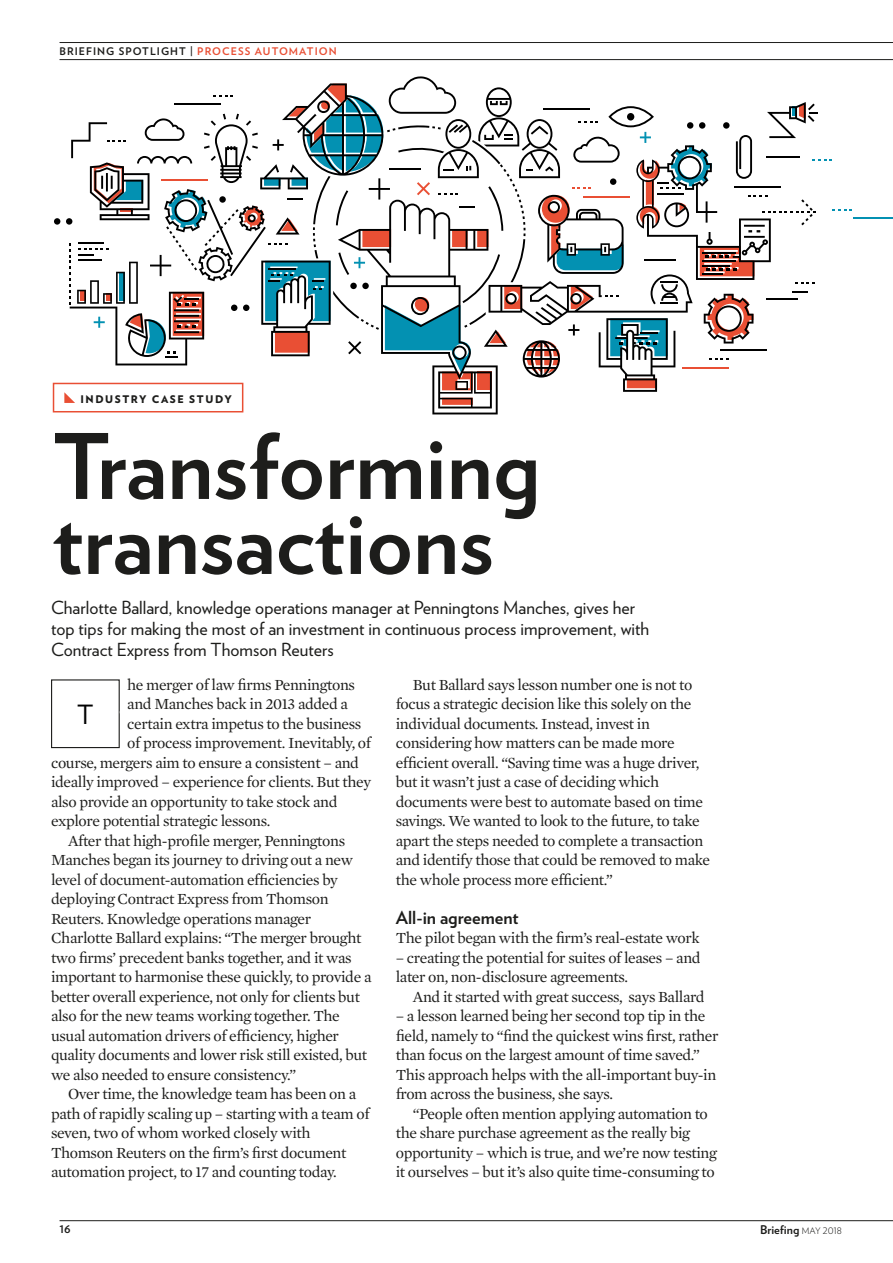
<style>
.page{position:relative;width:893px;height:1263px;background:#fff}
.page>*{position:absolute;margin:0;border:0;box-sizing:border-box;transform-origin:0 0}
.Feature_Headline{font:700 90px/75px "Verlag";color:#1d1d1b}
.Feature_1st_para{font:26.4px "Verlag";color:#000}
.Sell{font:18px/21px "Verlag";color:#1d1d1b}
.Crosshead{font:700 18px "Verlag";color:#1d1d1b}
.Body_copy_with_i{font:15.75px/19.5px "Mercury Text G1";letter-spacing:-.025em;color:#1d1d1b}
.BodyCopy_NO_inde{font:15.75px/19.5px "Mercury Text G1";letter-spacing:-.025em;color:#1d1d1b}
.t1{font:700 12px "Verlag";color:#1d1d1b}
.t2{font:700 10.5px "Verlag";letter-spacing:.1em;color:#1d1d1b}
.t3{font:900 10.5px "Verlag";letter-spacing:.15em;color:#1d1d1b}
.s1{color:#e94f34}
.s2{font-weight:300;font-size:9px}
</style>
<div class="page">
<hr style="left:60px;top:59px;width:833px;height:1px;background:#1d1d1b">
<hr style="left:60px;top:1220px;width:833px;height:1px;background:#1d1d1b">
<hr style="left:60px;top:42px;width:833px;height:1px;background:#1d1d1b">
<div style="left:51px;top:679px;width:69px;height:69px;border:1px solid #1d1d1b"></div>
<div style="left:53px;top:383px;width:190px;height:29px;border:2px solid #e94f34"></div>
<div style="left:54px;top:218px;width:6px;height:7px;background:#000;border-radius:50%"></div>
<hr style="left:853px;top:217px;width:40px;height:2px;background:#0391b2">
<svg style="left:64px;top:76px;width:788px;height:338px"></svg>
<p class="t2" style="left:60px;top:43px;width:279px">BRIEFING SPOTLIGHT | <span class="s1">PROCESS AUTOMATION</span></p>
<p class="t3" style="left:80px;top:390px;width:153px">INDUSTRY CASE STUDY</p>
<p class="Feature_Headline" style="left:53px;top:424px;width:489px">Transforming transactions</p>
<p class="Sell" style="left:51px;top:596px;width:600px">Charlotte Ballard, knowledge operations manager at Penningtons Manches, gives her top tips for making the most of an investment in continuous process improvement, with<br>Contract Express from Thomson Reuters</p>
<p class="BodyCopy_NO_inde" style="left:127px;top:675px;width:229px">he merger of law firms Penningtons</p>
<p class="BodyCopy_NO_inde" style="left:127px;top:694px;width:222px">and Manches back in 2013 added a</p>
<p class="BodyCopy_NO_inde" style="left:127px;top:714px;width:236px">certain extra impetus to the business</p>
<p class="BodyCopy_NO_inde" style="left:127px;top:733px;width:245px">of process improvement. Inevitably, of</p>
<p class="BodyCopy_NO_inde" style="left:51px;top:753px;width:310px">course, mergers aim to ensure a consistent – and</p>
<p class="BodyCopy_NO_inde" style="left:51px;top:772px;width:322px">ideally improved – experience for clients. But they</p>
<p class="BodyCopy_NO_inde" style="left:51px;top:792px;width:288px">also provide an opportunity to take stock and</p>
<p class="BodyCopy_NO_inde" style="left:51px;top:811px;width:221px">explore potential strategic lessons.</p>
<p class="Body_copy_with_i" style="left:51px;top:831px;width:322px;text-indent:17px">After that high-profile merger, Penningtons Manches began its journey to driving out a new level of document-automation efficiencies by deploying Contract Express from Thomson Reuters. Knowledge operations manager Charlotte Ballard explains: “The merger brought two firms’ precedent banks together, and it was important to harmonise these quickly, to provide a better overall experience, not only for clients but also for the new teams working together. The usual automation drivers of efficiency, higher quality documents and lower risk still existed, but we also needed to ensure consistency.”</p>
<p class="Body_copy_with_i" style="left:51px;top:1084px;width:320px;text-indent:17px">Over time, the knowledge team has been on a path of rapidly scaling up – starting with a team of seven, two of whom worked closely with Thomson Reuters on the firm’s first document automation project, to 17 and counting today.</p>
<p class="Feature_1st_para" style="left:77px;top:695px;width:18px">T</p>
<p class="Body_copy_with_i" style="left:396px;top:675px;width:316px;text-indent:17px">But Ballard says lesson number one is not to focus a strategic decision like this solely on the individual documents. Instead, invest in considering how matters can be made more efficient overall. “Saving time was a huge driver, but it wasn’t just a case of deciding which documents were best to automate based on time savings. We wanted to look to the future, to take apart the steps needed to complete a transaction and identify those that could be removed to make the whole process more efficient.”</p>
<p class="Crosshead" style="left:396px;top:903px;width:124px">All-in agreement</p>
<p class="BodyCopy_NO_inde" style="left:396px;top:928px;width:305px">The pilot began with the firm’s real-estate work</p>
<p class="BodyCopy_NO_inde" style="left:396px;top:948px;width:306px">– creating the potential for suites of leases – and later on, non-disclosure agreements.</p>
<p class="Body_copy_with_i" style="left:413px;top:987px;width:293px">And it started with great success, says Ballard</p>
<p class="Body_copy_with_i" style="left:396px;top:1006px;width:324px">– a lesson learned being her second top tip in the field, namely to “find the quickest wins first, rather than focus on the largest amount of time saved.” This approach helps with the all-important buy-in from across the business, she says.</p>
<p class="Body_copy_with_i" style="left:396px;top:1104px;width:323px;text-indent:17px">“People often mention applying automation to the share purchase agreement as the really big opportunity – which is true, and we’re now testing it ourselves – but it’s also quite time-consuming to</p>
<p class="t2" style="left:60px;top:1220px;width:13px">16</p>
<p class="t1" style="left:760px;top:1220px;width:83px">Briefing <span class="s2">MAY 2018</span></p>
</div>
